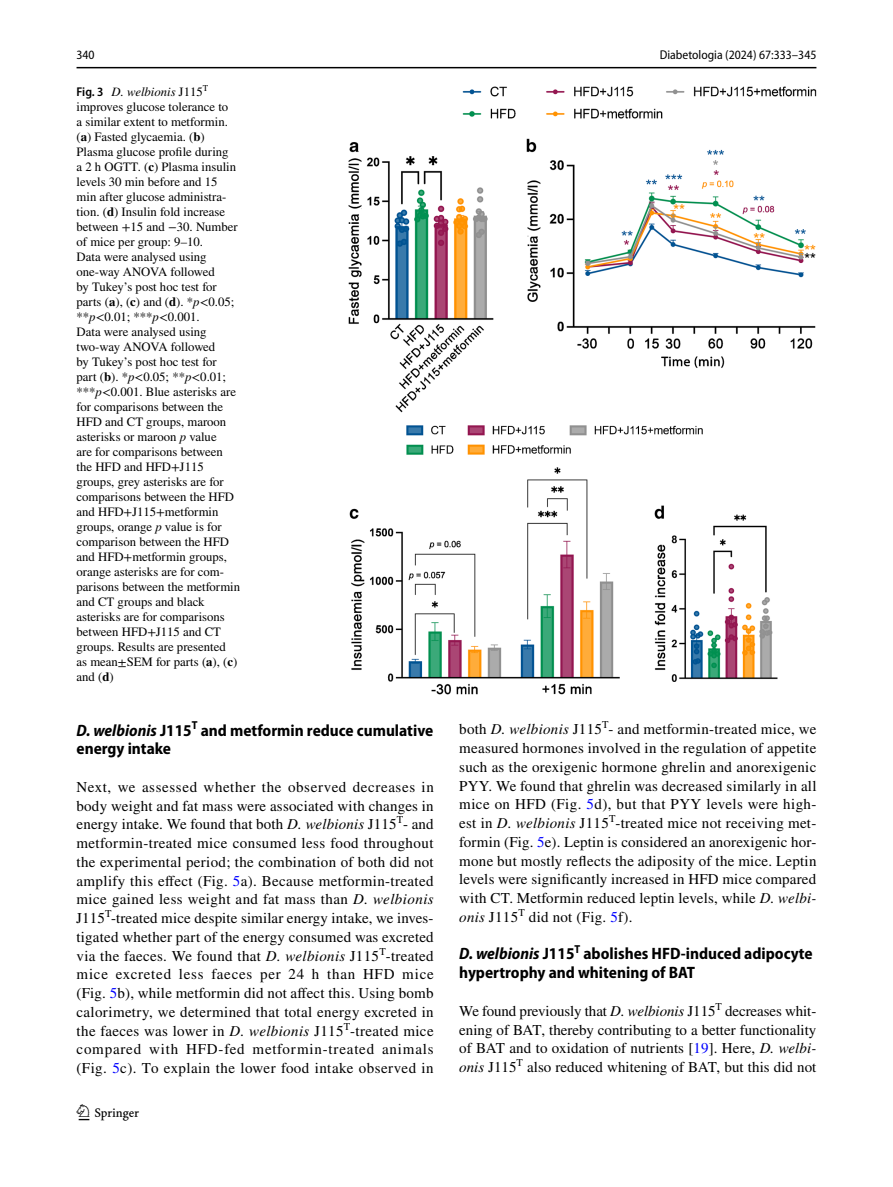
<style>
.page{position:relative;width:893px;height:1187px;background:#fff}
.page>*{position:absolute;margin:0;border:0;box-sizing:border-box;transform-origin:0 0}
.t1{font:22.5px "Springnew Regular 2";color:#000}
.t2{font:700 semi-condensed 16.5px/18.8px "Myriad Pro";color:#000}
.t3{font:15px/18.8px "STIX";letter-spacing:.015em;color:#000;text-align:justify}
.t4{font:12.75px/15px "STIX";color:#000}
.t5{font:semi-condensed 12.75px "Myriad Pro";color:#000}
.s1{font-family:"Myriad Pro";font-weight:600;font-stretch:semi-condensed}
.s2{font-style:italic}
.s3{font-weight:700}
.s4{color:#00f}
</style>
<div class="page">
<hr style="left:77px;top:67px;width:739px;height:1px;background:#000">
<img style="left:349px;top:87px;width:467px;height:607px">
<p class="t5" style="left:77px;top:48px;width:20px">340</p>
<p class="t5" style="left:660px;top:48px;width:158px">Diabetologia (2024) 67:333–345</p>
<p class="t4" style="left:77px;top:85px;width:165px"><span class="s1">Fig. 3</span> <span class="s2">D. welbionis</span> J115<sup>T </sup>improves glucose tolerance to<br>a similar extent to metformin. (<span class="s3">a</span>) Fasted glycaemia. (<span class="s3">b</span>)<br>Plasma glucose profile during<br>a 2 h OGTT. (<span class="s3">c</span>) Plasma insulin levels 30 min before and 15 min after glucose administra&shy;tion. (<span class="s3">d</span>) Insulin fold increase between +15 and −30. Number of mice per group: 9–10.<br>Data were analysed using one-way ANOVA followed<br>by Tukey’s post hoc test for parts (<span class="s3">a</span>), (<span class="s3">c</span>) and (<span class="s3">d</span>). *<span class="s2">p</span>&lt;0.05; **<span class="s2">p</span>&lt;0.01; ***<span class="s2">p</span>&lt;0.001.<br>Data were analysed using two-way ANOVA followed<br>by Tukey’s post hoc test for<br>part (<span class="s3">b</span>). *<span class="s2">p</span>&lt;0.05; **<span class="s2">p</span>&lt;0.01; ***<span class="s2">p</span>&lt;0.001. Blue asterisks are for comparisons between the<br>HFD and CT groups, maroon asterisks or maroon <span class="s2">p</span> value<br>are for comparisons between the HFD and HFD+J115 groups, grey asterisks are for comparisons between the HFD and HFD+J115+metformin groups, orange <span class="s2">p</span> value is for comparison between the HFD and HFD+metformin groups, orange asterisks are for com&shy;parisons between the metformin and CT groups and black asterisks are for comparisons between HFD+J115 and CT groups. Results are presented<br>as mean±SEM for parts (<span class="s3">a</span>), (<span class="s3">c</span>) and (<span class="s3">d</span>)</p>
<p class="t2" style="left:77px;top:720px;width:358px"><span class="s2">D. welbionis</span> J115<sup>T</sup> and metformin reduce cumulative energy intake</p>
<p class="t3" style="left:77px;top:778px;width:359px">Next, we assessed whether the observed decreases in body weight and fat mass were associated with changes in energy intake. We found that both <span class="s2">D. welbionis</span> J115<sup>T</sup>- and metformin-treated mice consumed less food throughout the experimental period; the combination of both did not amplify this effect (Fig. <span class="s4">5</span>a). Because metformin-treated mice gained less weight and fat mass than <span class="s2">D. welbionis </span>J115<sup>T</sup>-treated mice despite similar energy intake, we inves&shy;tigated whether part of the energy consumed was excreted via the faeces. We found that <span class="s2">D. welbionis</span> J115<sup>T</sup>-treated mice excreted less faeces per 24 h than HFD mice (Fig. <span class="s4">5</span>b), while metformin did not affect this. Using bomb calorimetry, we determined that total energy excreted in the faeces was lower in <span class="s2">D. welbionis</span> J115<sup>T</sup>-treated mice compared with HFD-fed metformin-treated animals (Fig. <span class="s4">5</span>c). To explain the lower food intake observed in</p>
<h1 class="t1" style="left:79px;top:1104px;width:62px">1 3</h1>
<p class="t3" style="left:459px;top:721px;width:359px">both <span class="s2">D. welbionis</span> J115<sup>T</sup>- and metformin-treated mice, we measured hormones involved in the regulation of appetite such as the orexigenic hormone ghrelin and anorexigenic PYY. We found that ghrelin was decreased similarly in all mice on HFD (Fig. <span class="s4">5</span>d), but that PYY levels were high&shy;est in <span class="s2">D. welbionis</span> J115<sup>T</sup>-treated mice not receiving met&shy;formin (Fig. <span class="s4">5</span>e). Leptin is considered an anorexigenic hor&shy;mone but mostly reflects the adiposity of the mice. Leptin levels were significantly increased in HFD mice compared with CT. Metformin reduced leptin levels, while <span class="s2">D. welbi&shy;onis</span> J115<sup>T</sup> did not (Fig. <span class="s4">5</span>f).</p>
<p class="t2" style="left:459px;top:944px;width:355px"><span class="s2">D. welbionis</span> J115<sup>T</sup> abolishes HFD‑induced adipocyte hypertrophy and whitening of BAT</p>
<p class="t3" style="left:459px;top:1002px;width:359px">We found previously that <span class="s2">D. welbionis</span> J115<sup>T</sup> decreases whit&shy;ening of BAT, thereby contributing to a better functionality of BAT and to oxidation of nutrients [<span class="s4">19</span>]. Here, <span class="s2">D. welbi&shy;onis</span> J115<sup>T</sup> also reduced whitening of BAT, but this did not</p>
</div>
